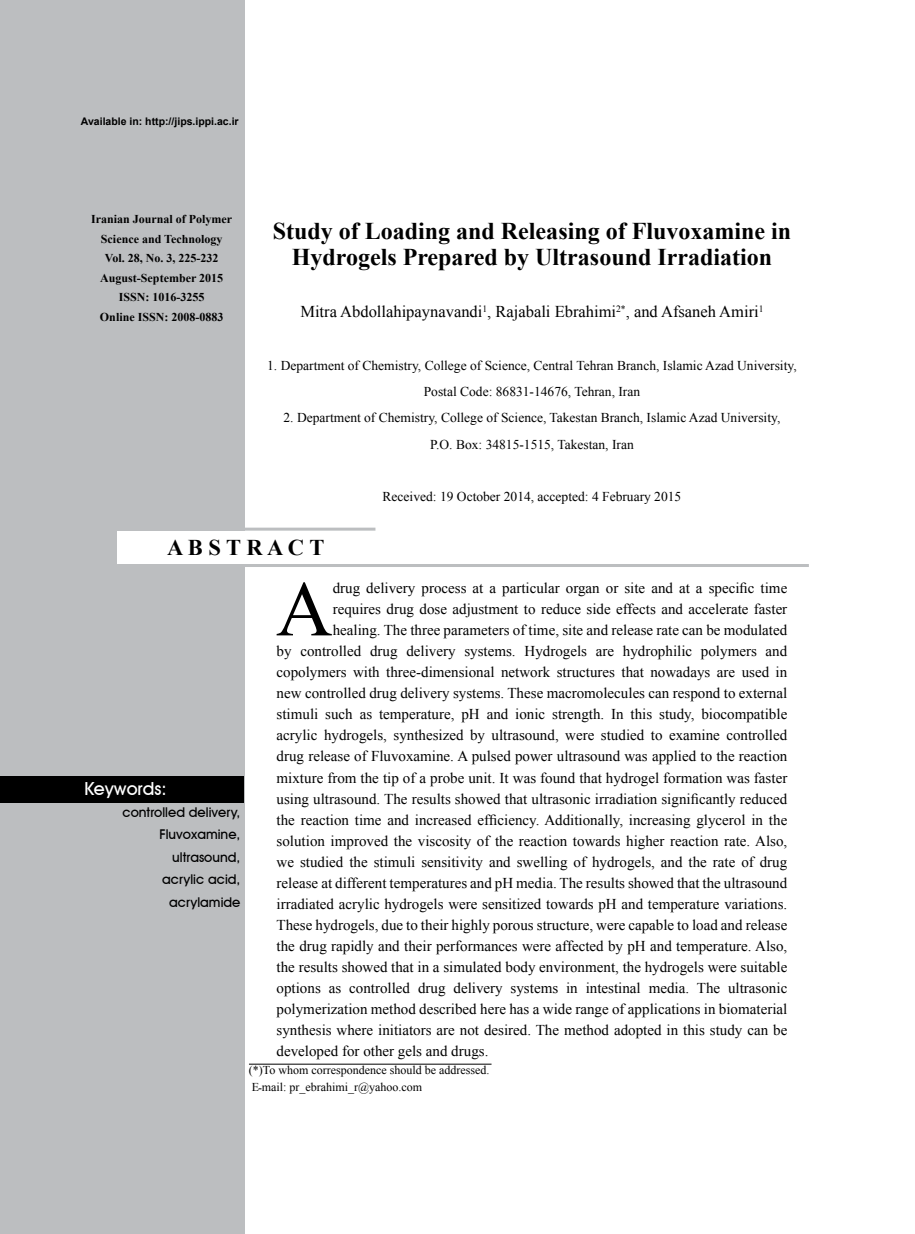
<style>
.page{position:relative;width:915px;height:1234px;background:#fff}
.page>*{position:absolute;margin:0;border:0;box-sizing:border-box;transform-origin:0 0}
.t1{font:78.45px "Times New Roman";color:#000}
.t2{font:700 24px/26.2px "Times New Roman";color:#000;text-align:center}
.t3{font:700 22.5px "Times New Roman";letter-spacing:.195em;color:#000}
.t4{font:500 18px "Avant Garde IT Cby BT";color:#fff}
.t5{font:16.5px "Times New Roman";color:#000}
.t6{font:15px/21px "Times New Roman";color:#000;text-align:right}
.t7{font:13.5px/26.2px "Times New Roman";color:#000;text-align:center}
.t8{font:500 13.5px/22.5px "Avant Garde IT Cby BT";color:#000;text-align:right}
.t9{font:700 12px/19.5px "Times New Roman";color:#000;text-align:center}
.t10{font:12px/16.5px "Times New Roman";color:#000}
.t11{font:700 10.5px "Arial";color:#000}
.t12{font:9.6px "Times New Roman";color:#000}
.s1{font-size:16.5px}
</style>
<div class="page">
<div style="left:0;top:0;width:244px;height:1233px;background:#bcbec0"></div>
<div style="left:0;top:776px;width:243px;height:26px;background:#000"></div>
<div style="left:117px;top:530px;width:669px;height:35px;background:#fff"></div>
<hr style="left:117px;top:564px;width:691px;height:3px;background:#bcbec0">
<hr style="left:243px;top:527px;width:132px;height:3px;background:#bcbec0">
<hr style="left:249px;top:1063px;width:242px;height:1px;background:#000">
<p class="t11" style="left:81px;top:113px;width:159px">Available in: http://jips.ippi.ac i r.</p>
<p class="t9" style="left:91px;top:209px;width:143px">Iranian Journal of Polymer<br>Science and Technology<br>Vol. 28, No. 3, 225-232<br>August-September 2015<br>ISSN: 1016-3255<br>Online ISSN: 2008-0883</p>
<h2 class="t2" style="left:272px;top:217px;width:520px">Study of Loading and Releasing of Fluvoxamine in<br>Hydrogels Prepared by Ultrasound Irradiation</h2>
<p class="t12" style="left:482px;top:302px;width:6px">1</p>
<p class="t12" style="left:616px;top:302px;width:15px"><span class="s1">,</span>*2</p>
<p class="t5" style="left:300px;top:300px;width:317px">Mitra Abdollahipaynavandi , Rajabali Ebrahimi</p>
<p class="t12" style="left:758px;top:302px;width:6px">1</p>
<p class="t5" style="left:633px;top:300px;width:126px">and Afsaneh Amiri</p>
<p class="t7" style="left:267px;top:352px;width:531px">1. Department of Chemistry, College of Science, Central Tehran Branch, Islamic Azad University,<br>Postal Code: 86831-14676, Tehran, Iran</p>
<p class="t7" style="left:283px;top:404px;width:498px">2. Department of Chemistry, College of Science, Takestan Branch, Islamic Azad University,<br>O.P . Box: 34815-1515, Takestan, Iran</p>
<p class="t7" style="left:382px;top:483px;width:300px">Received: 19 October 2014, accepted 4: February 2015</p>
<h3 class="t3" style="left:167px;top:531px;width:158px">AB TS RACT</h3>
<p class="t4" style="left:84px;top:777px;width:84px">Keywords:</p>
<p class="t8" style="left:122px;top:800px;width:119px">controlled delivery,<br>Fluvoxamine, ultrasound,<br>acrylic acid, acrylamide</p>
<h1 class="t1" style="left:276px;top:553px;width:58px">A</h1>
<p class="t6" style="left:332px;top:577px;width:456px">drug delivery process at a particular organ or site and at a specific time</p>
<p class="t6" style="left:332px;top:598px;width:456px">requires drug dose adjustment to reduce side effects and accelerate faster healing. The three parameters of time, site and release rate can be modulated and</p>
<p class="t6" style="left:276px;top:640px;width:16px">by</p>
<p class="t6" style="left:276px;top:661px;width:512px">copolymers with three-dimensional network structures that nowadays are used in</p>
<p class="t6" style="left:276px;top:682px;width:512px">new controlled drug delivery systems. These macromolecules can respond to external</p>
<p class="t6" style="left:701px;top:703px;width:87px">biocompatible</p>
<p class="t6" style="left:300px;top:640px;width:62px">controlled</p>
<p class="t6" style="left:370px;top:640px;width:29px">drug</p>
<p class="t6" style="left:406px;top:640px;width:51px">delivery</p>
<p class="t6" style="left:524px;top:640px;width:64px">Hydrogels</p>
<p class="t6" style="left:622px;top:640px;width:71px">hydrophilic</p>
<p class="t6" style="left:700px;top:640px;width:57px">polymers</p>
<p class="t6" style="left:464px;top:640px;width:53px">systems.</p>
<p class="t6" style="left:595px;top:640px;width:20px">are</p>
<p class="t6" style="left:276px;top:703px;width:43px">stimuli</p>
<p class="t6" style="left:276px;top:724px;width:512px">acrylic hydrogels, synthesized by ultrasound, were studied to examine controlled</p>
<p class="t6" style="left:276px;top:745px;width:512px">drug release of Fluvoxamine A. pulsed power ultrasound was applied to the reaction</p>
<p class="t6" style="left:276px;top:766px;width:512px">mixture from the tip of a probe unit. It was found that hydrogel formation was faster</p>
<p class="t6" style="left:276px;top:787px;width:512px">using ultrasound. The results showed that ultrasonic irradiation significantly reduced</p>
<p class="t6" style="left:276px;top:808px;width:512px">the reaction time and increased efficiency. Additionally, increasing glycerol in the</p>
<p class="t6" style="left:276px;top:829px;width:512px">solution improved the viscosity of the reaction towards higher reaction rate. Also,</p>
<p class="t6" style="left:276px;top:850px;width:512px">we studied the stimuli sensitivity and swelling of hydrogels, and the rate of drug</p>
<p class="t6" style="left:276px;top:871px;width:512px">release at different temperatures and pH media. The results showed that the ultrasound</p>
<p class="t6" style="left:276px;top:892px;width:512px">irradiated acrylic hydrogels were sensitized towards pH and temperature variations.</p>
<p class="t6" style="left:276px;top:913px;width:512px">These hydrogels, due to their highly porous structure, were capable to load and release</p>
<p class="t6" style="left:276px;top:934px;width:512px">the drug rapidly and their performances were affected by pH and temperature. Also,</p>
<p class="t6" style="left:276px;top:955px;width:512px">the results showed that in a simulated body environment, the hydrogels were suitable</p>
<p class="t6" style="left:727px;top:976px;width:61px">ultrasonic</p>
<p class="t6" style="left:325px;top:703px;width:29px">such</p>
<p class="t6" style="left:486px;top:703px;width:23px">and</p>
<p class="t6" style="left:515px;top:703px;width:31px">ionic</p>
<p class="t6" style="left:552px;top:703px;width:54px">strength.</p>
<p class="t6" style="left:630px;top:703px;width:23px">this</p>
<p class="t6" style="left:659px;top:703px;width:37px">study,</p>
<p class="t6" style="left:461px;top:703px;width:20px">pH</p>
<p class="t6" style="left:611px;top:703px;width:14px">In</p>
<p class="t6" style="left:379px;top:703px;width:77px">temperature,</p>
<p class="t6" style="left:359px;top:703px;width:14px">as</p>
<p class="t6" style="left:276px;top:976px;width:512px;text-align:left">options<br>polymerization method described here has a wide range of applications in biomaterial synthesis where initiators are not desired. The method adopted in this study can be developed for other gels and drugs.</p>
<p class="t10" style="left:249px;top:1061px;width:242px">(*)To whom correspondence should be addressed.<br>Eـmail: pr_ebrahimi @r _ yahoo.com</p>
<p class="t6" style="left:349px;top:976px;width:62px">controlled</p>
<p class="t6" style="left:418px;top:976px;width:29px">drug</p>
<p class="t6" style="left:453px;top:976px;width:51px">delivery</p>
<p class="t6" style="left:566px;top:976px;width:13px">in</p>
<p class="t6" style="left:585px;top:976px;width:57px">intestinal</p>
<p class="t6" style="left:648px;top:976px;width:42px">media.</p>
<p class="t6" style="left:696px;top:976px;width:25px">The</p>
<p class="t6" style="left:510px;top:976px;width:49px">systems</p>
<p class="t6" style="left:328px;top:976px;width:14px">as</p>
</div>
